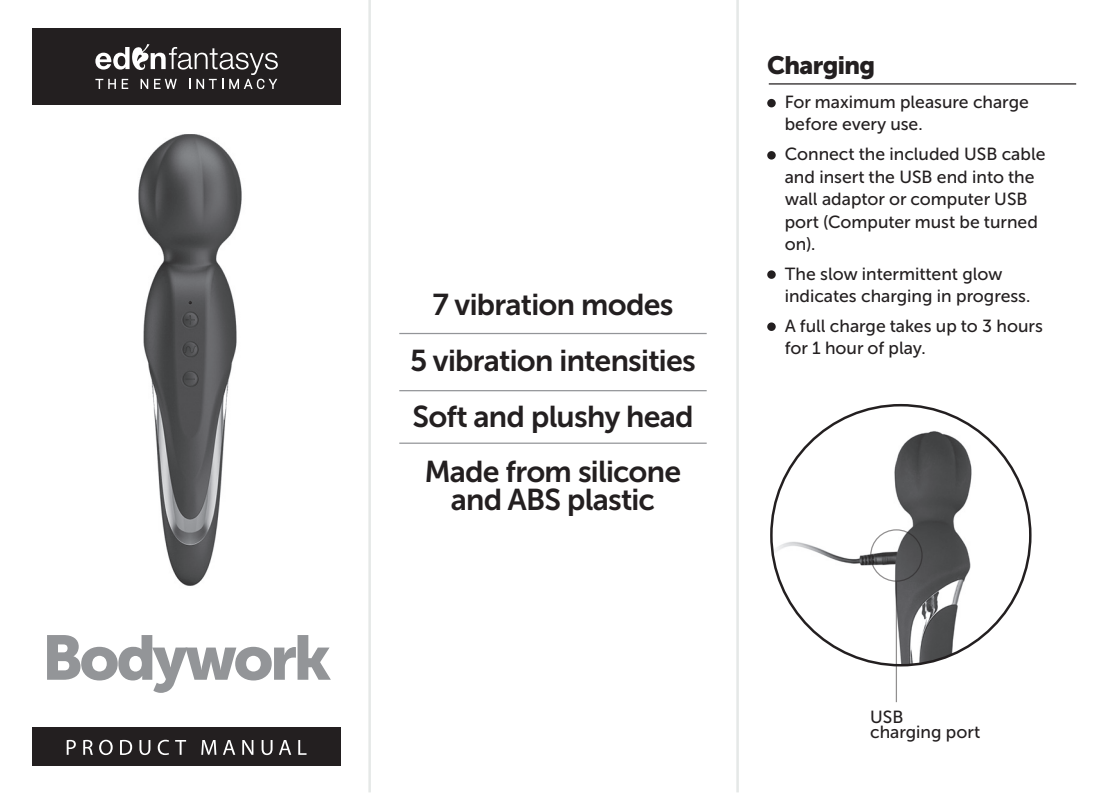
<style>
.page{position:relative;width:1106px;height:794px;background:#fff}
.page>*{position:absolute;margin:0;border:0;box-sizing:border-box;transform-origin:0 0}
.t1{font:62.5px "Museo Sans Cyrl 900";letter-spacing:-.05em;color:#939598}
.t2{font:30px/55.8px "Museo Sans Cyrl 700";letter-spacing:-.025em;color:#231f20;text-align:center}
.t3{font:25px "Museo Sans Cyrl 900";letter-spacing:-.025em;color:#231f20}
.t4{font:17.5px/22.5px "Museo Sans Cyrl 500";color:#231f20}
</style>
<div class="page">
<div style="left:32px;top:726px;width:309px;height:39px;background:#231f20"></div>
<div style="left:32px;top:28px;width:309px;height:77px;background:#231f20"></div>
<svg style="left:95px;top:44px;width:183px;height:45px"></svg>
<img style="left:771px;top:405px;width:259px;height:260px;border-radius:130px">
<svg style="left:67px;top:739px;width:239px;height:16px"></svg>
<hr style="left:399px;top:333px;width:307px;height:1px;background:#939598">
<hr style="left:399px;top:390px;width:307px;height:1px;background:#939598">
<hr style="left:895px;top:582px;width:2px;height:120px;background:#231f20">
<div style="left:870px;top:529px;width:52px;height:53px;border:1px solid #231f20;border-radius:50%"></div>
<img style="left:138px;top:134px;width:104px;height:452px">
<hr style="left:768px;top:83px;width:308px;height:2px;background:#231f20">
<div style="left:767px;top:322px;width:8px;height:9px;background:#231f20;border-radius:50%"></div>
<div style="left:767px;top:270px;width:8px;height:9px;background:#231f20;border-radius:50%"></div>
<div style="left:767px;top:151px;width:8px;height:9px;background:#231f20;border-radius:50%"></div>
<div style="left:767px;top:99px;width:8px;height:8px;background:#231f20;border-radius:50%"></div>
<hr style="left:399px;top:442px;width:307px;height:2px;background:#939598">
<hr style="left:368px;top:0;width:3px;height:792px;background:#e5e8e7">
<hr style="left:736px;top:0;width:3px;height:792px;background:#e5e8e7">
<h1 class="t1" style="left:42px;top:622px;width:290px">Bodywork</h1>
<h2 class="t2" style="left:410px;top:277px;width:287px">7 vibration modes<br>5 vibration intensities<br>Soft and plushy head<br>Made from silicone</h2>
<h2 class="t2" style="left:451px;top:472px;width:206px">and ABS plastic</h2>
<h3 class="t3" style="left:767px;top:51px;width:109px">Charging</h3>
<p class="t4" style="left:784px;top:91px;width:245px">For maximum pleasure charge before every use.</p>
<p class="t4" style="left:784px;top:143px;width:262px">Connect the included USB cable and insert the USB end into the wall adaptor or computer USB port (Computer must be turned on).</p>
<p class="t4" style="left:784px;top:262px;width:247px">The slow intermittent glow indicates charging in progress.</p>
<p class="t4" style="left:784px;top:314px;width:260px">A full charge takes up to 3 hours for 1 hour of play.</p>
<p class="t4" style="left:870px;top:709px;width:111px;line-height:15px">USB<br>charging port</p>
</div>
